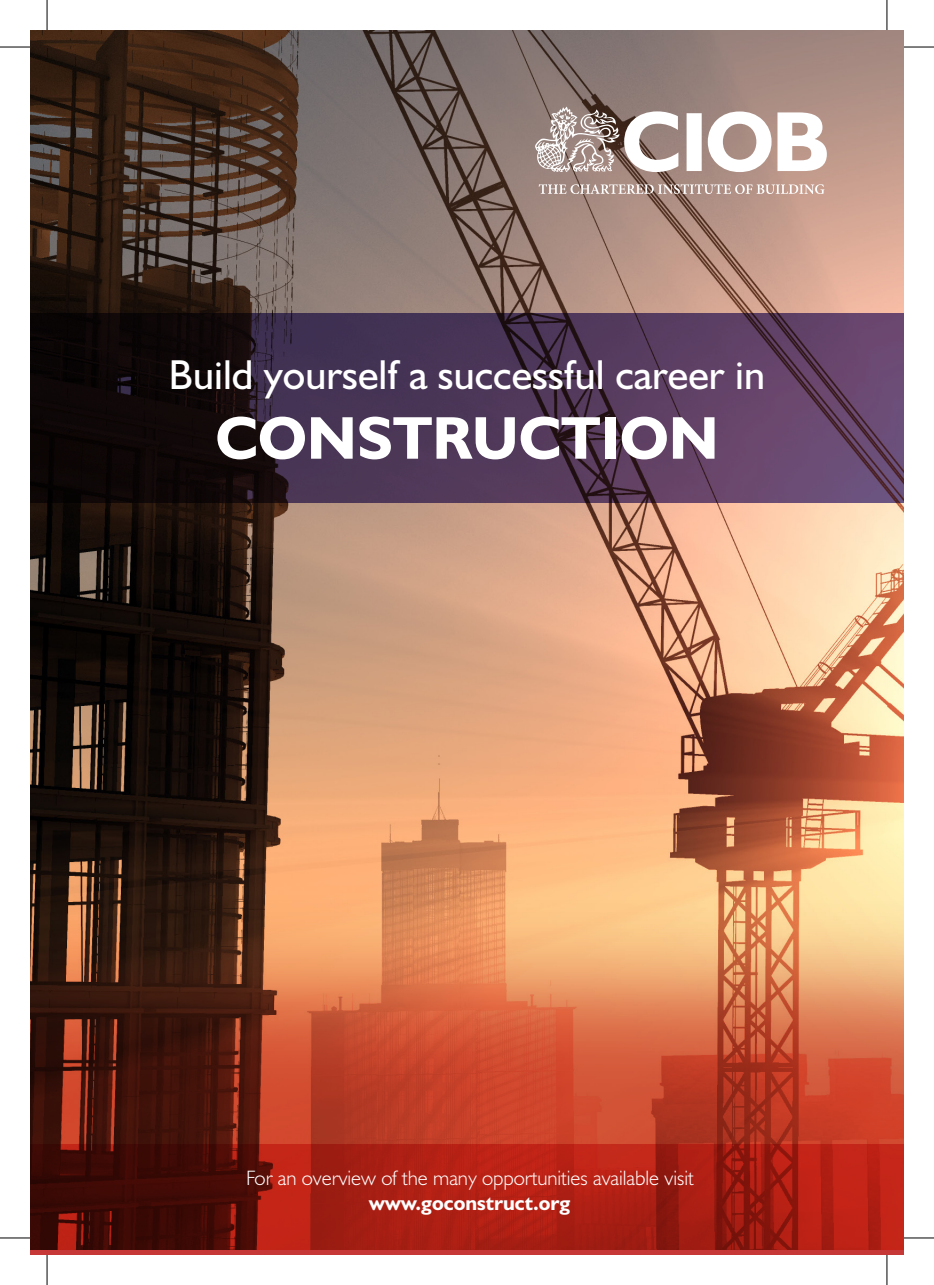
<style>
.page{position:relative;width:934px;height:1285px;background:#fff}
.page>*{position:absolute;margin:0;border:0;box-sizing:border-box;transform-origin:0 0}
.t1{font:700 60.6px "Humanist 521 BT";color:#fff}
.t2{font:42px "Humanist 521 BT";color:#fff}
.t3{font:300 21px/25px "Humanist 521 BT";color:#fff;text-align:center}
.s1{font-weight:700}
</style>
<div class="page">
<img style="left:30px;top:30px;width:873px;height:866px">
<svg style="left:535px;top:107px;width:291px;height:87px"></svg>
<svg style="left:30px;top:313px;width:873px;height:189px;background:#412c45"></svg>
<div style="left:30px;top:896px;width:873px;height:359px;background:#c53837;opacity:.75"></div>
<svg style="left:30px;top:1144px;width:873px;height:111px;background:#931b11"></svg>
<hr style="left:0;top:47px;width:30px;height:1px;background:#000">
<hr style="left:903px;top:47px;width:30px;height:1px;background:#000">
<hr style="left:0;top:1237px;width:30px;height:1px;background:#000">
<hr style="left:903px;top:1237px;width:30px;height:1px;background:#000">
<hr style="left:47px;top:0;width:1px;height:30px;background:#000">
<hr style="left:47px;top:1255px;width:1px;height:30px;background:#000">
<hr style="left:886px;top:0;width:1px;height:30px;background:#000">
<hr style="left:886px;top:1255px;width:1px;height:30px;background:#000">
<p class="t2" style="left:169px;top:349px;width:597px">Build yourself a successful career in</p>
<p class="t1" style="left:215px;top:400px;width:504px">CONSTRUCTION</p>
<p class="t3" style="left:246px;top:1164px;width:449px">For an overview of the many opportunities available visit <span class="s1">www.goconstruct.org</span></p>
</div>
